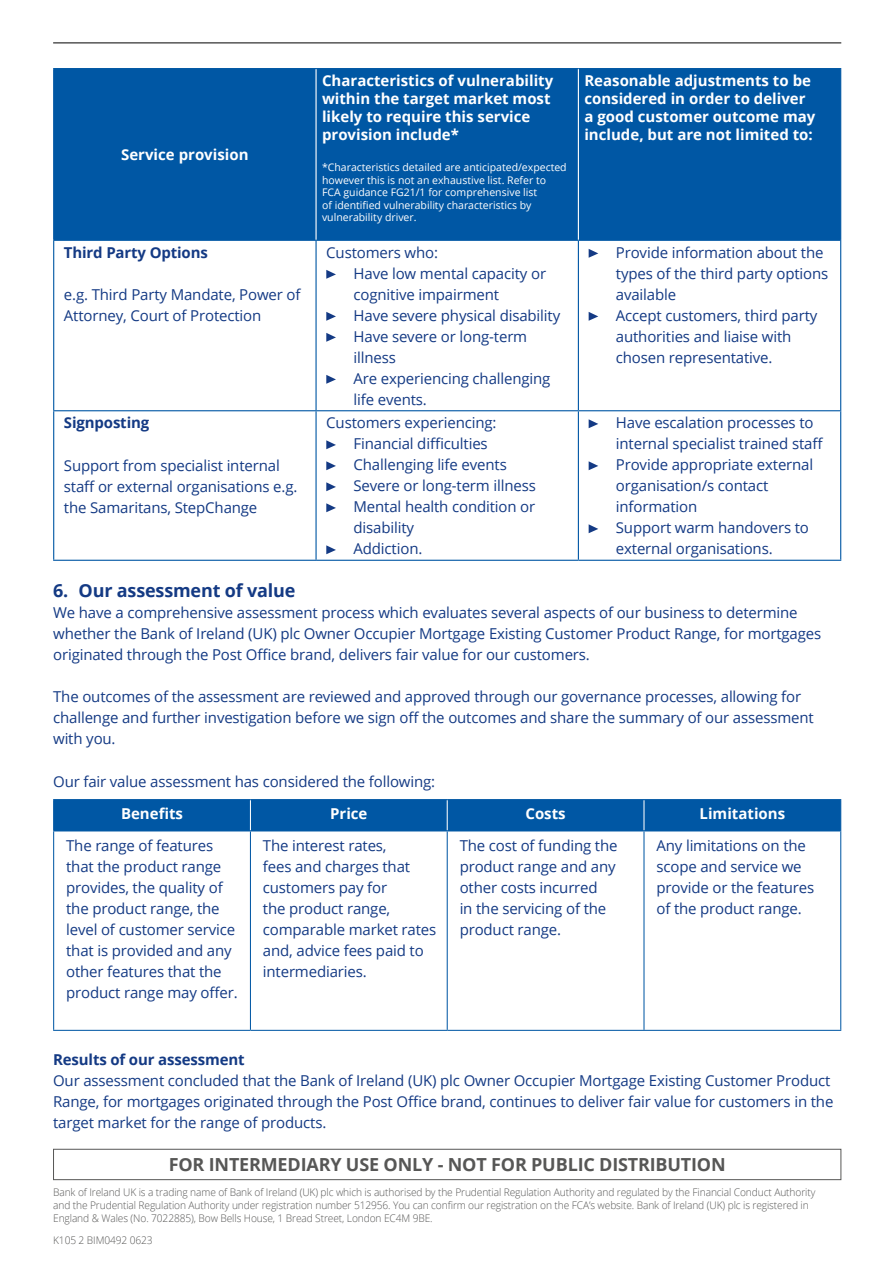
<style>
.page{position:relative;width:893px;height:1263px;background:#fff}
.page>*{position:absolute;margin:0;border:0;box-sizing:border-box;transform-origin:0 0}
.t1{font:700 18px "Open Sans";letter-spacing:-.01em;color:#575756}
.t2{font:700 18px "Open Sans";letter-spacing:-.01em;color:#143a84}
.t3{font:15px/21px "Open Sans";letter-spacing:-.01em;color:#143a84}
.t4{font:700 15px/18px "Open Sans";color:#fff}
.t5{font:700 15px "Open Sans";letter-spacing:-.01em;color:#143a84}
.t6{font:300 10.5px/13.2px "Open Sans";letter-spacing:-.01em;color:#575756}
.t7{font:10.5px/12.6px "Open Sans";color:#fff}
</style>
<div class="page">
<div style="left:54px;top:69px;width:786px;height:171px;background:#0057a4"></div>
<hr style="left:53px;top:68px;width:263px;height:1px;background:#0057a4">
<hr style="left:53px;top:69px;width:1px;height:171px;background:#0057a4">
<hr style="left:316px;top:68px;width:262px;height:1px;background:#0057a4">
<hr style="left:578px;top:68px;width:263px;height:1px;background:#0057a4">
<hr style="left:840px;top:69px;width:1px;height:171px;background:#0057a4">
<hr style="left:53px;top:240px;width:263px;height:1px;background:#0057a4">
<hr style="left:53px;top:241px;width:1px;height:169px;background:#0057a4">
<hr style="left:316px;top:240px;width:262px;height:1px;background:#0057a4">
<hr style="left:315px;top:241px;width:2px;height:169px;background:#0057a4">
<hr style="left:578px;top:240px;width:263px;height:1px;background:#0057a4">
<hr style="left:578px;top:241px;width:1px;height:169px;background:#0057a4">
<hr style="left:840px;top:241px;width:1px;height:169px;background:#0057a4">
<hr style="left:53px;top:410px;width:263px;height:1px;background:#0057a4">
<hr style="left:53px;top:411px;width:1px;height:149px;background:#0057a4">
<hr style="left:316px;top:410px;width:262px;height:1px;background:#0057a4">
<hr style="left:315px;top:411px;width:2px;height:149px;background:#0057a4">
<hr style="left:578px;top:410px;width:263px;height:1px;background:#0057a4">
<hr style="left:578px;top:411px;width:1px;height:149px;background:#0057a4">
<hr style="left:840px;top:411px;width:1px;height:149px;background:#0057a4">
<hr style="left:53px;top:560px;width:263px;height:1px;background:#0057a4">
<hr style="left:316px;top:560px;width:262px;height:1px;background:#0057a4">
<hr style="left:578px;top:560px;width:263px;height:1px;background:#0057a4">
<hr style="left:315px;top:69px;width:2px;height:171px;background:#fff">
<hr style="left:578px;top:69px;width:1px;height:171px;background:#fff">
<svg style="left:326px;top:270px;width:10px;height:9px"></svg>
<svg style="left:326px;top:312px;width:10px;height:9px"></svg>
<svg style="left:326px;top:333px;width:10px;height:9px"></svg>
<svg style="left:326px;top:375px;width:10px;height:9px"></svg>
<svg style="left:589px;top:249px;width:9px;height:9px"></svg>
<svg style="left:589px;top:312px;width:9px;height:9px"></svg>
<svg style="left:326px;top:440px;width:10px;height:9px"></svg>
<svg style="left:326px;top:461px;width:10px;height:9px"></svg>
<svg style="left:326px;top:482px;width:10px;height:9px"></svg>
<svg style="left:326px;top:503px;width:10px;height:9px"></svg>
<svg style="left:326px;top:545px;width:10px;height:9px"></svg>
<svg style="left:589px;top:419px;width:9px;height:9px"></svg>
<svg style="left:589px;top:461px;width:9px;height:9px"></svg>
<svg style="left:589px;top:524px;width:9px;height:9px"></svg>
<div style="left:54px;top:800px;width:786px;height:30px;background:#0057a4"></div>
<hr style="left:250px;top:800px;width:1px;height:30px;background:#fff">
<hr style="left:447px;top:800px;width:1px;height:30px;background:#fff">
<hr style="left:643px;top:800px;width:1px;height:30px;background:#fff">
<hr style="left:53px;top:800px;width:1px;height:30px;background:#0057a4">
<hr style="left:53px;top:799px;width:197px;height:1px;background:#0057a4">
<hr style="left:250px;top:799px;width:197px;height:1px;background:#0057a4">
<hr style="left:447px;top:799px;width:197px;height:1px;background:#0057a4">
<hr style="left:644px;top:799px;width:197px;height:1px;background:#0057a4">
<hr style="left:840px;top:800px;width:1px;height:30px;background:#0057a4">
<hr style="left:53px;top:831px;width:1px;height:199px;background:#0057a4">
<hr style="left:53px;top:830px;width:197px;height:1px;background:#0057a4">
<hr style="left:53px;top:1030px;width:197px;height:1px;background:#0057a4">
<hr style="left:250px;top:831px;width:1px;height:199px;background:#0057a4">
<hr style="left:250px;top:830px;width:197px;height:1px;background:#0057a4">
<hr style="left:447px;top:830px;width:197px;height:1px;background:#0057a4">
<hr style="left:644px;top:830px;width:197px;height:1px;background:#0057a4">
<hr style="left:447px;top:831px;width:1px;height:199px;background:#0057a4">
<hr style="left:643px;top:831px;width:1px;height:199px;background:#0057a4">
<hr style="left:840px;top:831px;width:1px;height:199px;background:#0057a4">
<hr style="left:250px;top:1030px;width:197px;height:1px;background:#0057a4">
<hr style="left:447px;top:1030px;width:197px;height:1px;background:#0057a4">
<hr style="left:644px;top:1030px;width:197px;height:1px;background:#0057a4">
<hr style="left:53px;top:43px;width:788px;height:1px;background:#000">
<div style="left:53px;top:1149px;width:788px;height:31px;border:1px solid #575756"></div>
<p class="t4" style="left:121px;top:145px;width:129px">Service provision</p>
<p class="t5" style="left:64px;top:242px;width:145px">Third Party Options</p>
<p class="t3" style="left:64px;top:284px;width:238px">e.g. Third Party Mandate, Power of<br>Attorney, Court of Protection</p>
<p class="t5" style="left:64px;top:412px;width:87px">Signposting</p>
<p class="t3" style="left:64px;top:454px;width:235px">Support from specialist internal staff or external organisations e.g. the Samaritans, StepChange</p>
<p class="t4" style="left:322px;top:72px;width:233px">Characteristics of vulnerability within the target market most likely to require this service provision include*</p>
<p class="t7" style="left:322px;top:161px;width:246px">*Characteristics detailed are anticipated/expected however this is not an exhaustive list. Refer to FCA guidance FG21/1 for comprehensive list<br>of identified vulnerability characteristics by vulnerability driver.</p>
<p class="t4" style="left:584px;top:71px;width:232px">Reasonable adjustments to be considered in order to deliver a good customer outcome may include, but are not limited to:</p>
<p class="t3" style="left:354px;top:241px;width:208px;text-indent:-27px">Customers who:<br>Have low mental capacity or cognitive impairment<br>Have severe physical disability<br>Have severe or long-term illness<br>Are experiencing challenging life events.</p>
<p class="t3" style="left:616px;top:241px;width:214px">Provide information about the types of the third party options available<br>Accept customers, third party authorities and liaise with chosen representative.</p>
<p class="t3" style="left:354px;top:412px;width:184px;text-indent:-27px">Customers experiencing:<br>Financial difficulties<br>Challenging life events<br>Severe or long-term illness<br>Mental health condition or disability<br>Addiction.</p>
<p class="t3" style="left:616px;top:412px;width:209px">Have escalation processes to internal specialist trained staff<br>Provide appropriate external organisation/s contact information<br>Support warm handovers to external organisations.</p>
<p class="t2" style="left:53px;top:578px;width:244px">6. Our assessment of value</p>
<p class="t3" style="left:53px;top:602px;width:770px">We have a comprehensive assessment process which evaluates several aspects of our business to determine whether the Bank of Ireland (UK) plc Owner Occupier Mortgage Existing Customer Product Range, for mortgages originated through the Post Office brand, delivers fair value for our customers.</p>
<p class="t3" style="left:53px;top:686px;width:762px">The outcomes of the assessment are reviewed and approved through our governance processes, allowing for challenge and further investigation before we sign off the outcomes and share the summary of our assessment with you.</p>
<p class="t3" style="left:53px;top:770px;width:384px">Our fair value assessment has considered the following:</p>
<p class="t4" style="left:121px;top:804px;width:64px">Benefits</p>
<p class="t4" style="left:330px;top:804px;width:39px">Price</p>
<p class="t4" style="left:525px;top:804px;width:42px">Costs</p>
<p class="t4" style="left:700px;top:804px;width:87px">Limitations</p>
<p class="t3" style="left:66px;top:834px;width:173px">The range of features that the product range provides, the quality of the product range, the level of customer service that is provided and any other features that the product range may offer.</p>
<p class="t3" style="left:263px;top:834px;width:175px">The interest rates,<br>fees and charges that customers pay for<br>the product range, comparable market rates and, advice fees paid to intermediaries.</p>
<p class="t3" style="left:460px;top:834px;width:159px">The cost of funding the product range and any other costs incurred<br>in the servicing of the product range.</p>
<p class="t3" style="left:656px;top:834px;width:159px">Any limitations on the scope and service we provide or the features of the product range.</p>
<p class="t5" style="left:53px;top:1049px;width:193px">Results of our assessment</p>
<p class="t3" style="left:53px;top:1069px;width:782px">Our assessment concluded that the Bank of Ireland (UK) plc Owner Occupier Mortgage Existing Customer Product<br>Range, for mortgages originated through the Post Office brand, continues to deliver fair value for customers in the target market for the range of products.</p>
<p class="t1" style="left:169px;top:1152px;width:558px">FOR INTERMEDIARY USE ONLY - NOT FOR PUBLIC DISTRIBUTION</p>
<p class="t6" style="left:53px;top:1185px;width:764px">Bank of Ireland UK is a trading name of Bank of Ireland (UK) plc which is authorised by the Prudential Regulation Authority and regulated by the Financial Conduct Authority and the Prudential Regulation Authority under registration number 512956. You can confirm our registration on the FCA’s website. Bank of Ireland (UK) plc is registered in<br>England &amp; Wales (No. 7022885), Bow Bells House, 1 Bread Street, London EC4M 9BE.</p>
<p class="t6" style="left:53px;top:1233px;width:101px">K105 2 BIM0492 0623</p>
</div>
